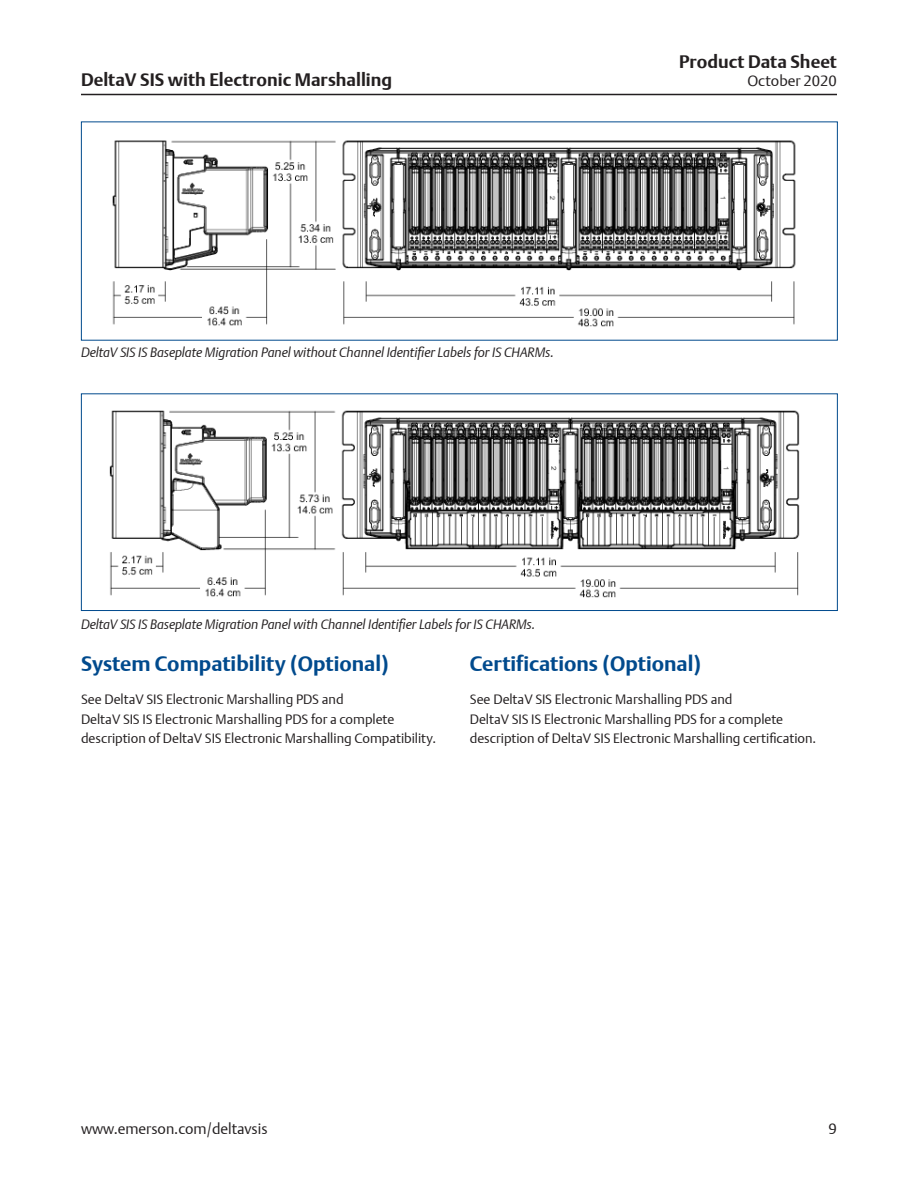
<style>
.page{position:relative;width:918px;height:1188px;background:#fff}
.page>*{position:absolute;margin:0;border:0;box-sizing:border-box;transform-origin:0 0}
.Subhead_1{font:700 21px "DTL Argo T";color:#004a8d}
.t1{font:700 18px "DTL Argo T";color:#231f20}
.t2{font:15px "DTL Argo T Light";color:#231f20}
.Body_Text{font:13.5px/19.5px "DTL Argo T Light";color:#231f20}
.Image_Caption{font:italic 13.5px "DTL Argo T Light";letter-spacing:-.005em;color:#231f20}
</style>
<div class="page">
<hr style="left:81px;top:94px;width:756px;height:1px;background:#231f20">
<img style="left:112px;top:140px;width:684px;height:187px">
<img style="left:109px;top:410px;width:691px;height:188px">
<div style="left:81px;top:393px;width:757px;height:218px;border:1px solid #004a8d"></div>
<h2 class="t1" style="left:679px;top:51px;width:159px">Product Data Sheet</h2>
<h2 class="t1" style="left:81px;top:69px;width:313px">DeltaV SIS with Electronic Marshalling</h2>
<p class="t2" style="left:747px;top:72px;width:91px">October 2020</p>
<p class="Image_Caption" style="left:81px;top:345px;width:474px">DeltaV SIS IS Baseplate Migration Panel without Channel Identifier Labels for IS CHARMs.</p>
<p class="Image_Caption" style="left:81px;top:616px;width:456px">DeltaV SIS IS Baseplate Migration Panel with Channel Identifier Labels for IS CHARMs.</p>
<p class="Subhead_1" style="left:81px;top:651px;width:309px">System Compatibility (Optional)</p>
<p class="Body_Text" style="left:81px;top:690px;width:357px">See DeltaV SIS Electronic Marshalling PDS and<br>DeltaV SIS IS Electronic Marshalling PDS for a complete description of DeltaV SIS Electronic Marshalling Compatibility.</p>
<p class="Subhead_1" style="left:470px;top:651px;width:233px">Certifications (Optional)</p>
<p class="Body_Text" style="left:470px;top:690px;width:348px">See DeltaV SIS Electronic Marshalling PDS and<br>DeltaV SIS IS Electronic Marshalling PDS for a complete description of DeltaV SIS Electronic Marshalling certification.</p>
<p class="t2" style="left:81px;top:1120px;width:188px">www.emerson.com/deltavsis</p>
<p class="t2" style="left:829px;top:1120px;width:10px">9</p>
</div>
